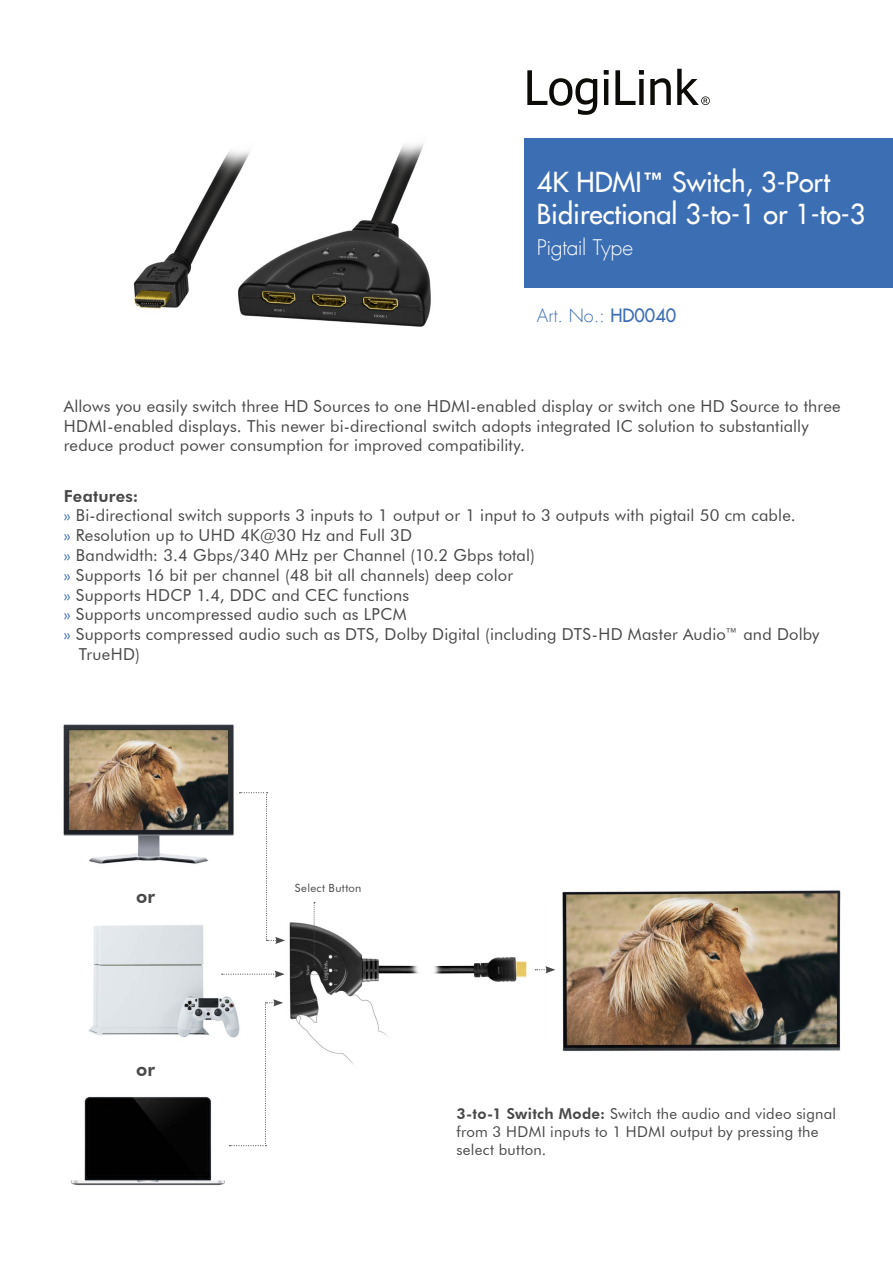
<style>
.page{position:relative;width:893px;height:1263px;background:#fff}
.page>*{position:absolute;margin:0;border:0;box-sizing:border-box;transform-origin:0 0}
.t1{font:27px/31.5px "Futura LT";color:#fff}
.t2{font:300 21px "Futura LT";letter-spacing:-.02em;color:#fff}
.t3{font:800 18.45px "Futura BT";color:#484848}
.t4{font:300 18px "Futura LT";color:#3c6eb4}
.t5{font:16.5px/19.8px "Futura BT";letter-spacing:.01em;color:#484848}
.t6{font:800 16.5px "Futura BT";letter-spacing:.015em;color:#484848}
.t7{font:15px/18px "Futura BT";letter-spacing:.015em;color:#484848}
.t8{font:11.25px "Futura BT";letter-spacing:.035em;color:#484848}
.s1{font-family:"Futura BT";font-weight:800}
.s2{font-weight:400}
.s3{color:#3c6eb4}
.s4{font-weight:800}
</style>
<div class="page">
<div style="left:524px;top:138px;width:369px;height:150px;background:#3c6eb4"></div>
<svg style="left:527px;top:69px;width:183px;height:46px"></svg>
<img style="left:133px;top:144px;width:298px;height:183px">
<img style="left:63px;top:724px;width:778px;height:462px">
<svg style="left:240px;top:792px;width:45px;height:152px"></svg>
<svg style="left:222px;top:970px;width:63px;height:8px"></svg>
<svg style="left:229px;top:999px;width:54px;height:147px"></svg>
<svg style="left:314px;top:902px;width:1px;height:63px"></svg>
<svg style="left:535px;top:966px;width:20px;height:7px"></svg>
<h1 class="t1" style="left:537px;top:166px;width:330px">4K HDMI<span class="s1">™</span> Switch, 3-Port<br>Bidirectional 3-to-1 or 1-to-3</h1>
<p class="t2" style="left:537px;top:235px;width:98px">Pigtail Type</p>
<p class="t4" style="left:537px;top:305px;width:141px">Art. No.: <span class="s2">HD0040</span></p>
<p class="t5" style="left:64px;top:396px;width:778px">Allows you easily switch three HD Sources to one HDMI-enabled display or switch one HD Source to three<br>HDMI-enabled displays. This newer bi-directional switch adopts integrated IC solution to substantially reduce product power consumption for improved compatibility.</p>
<p class="t6" style="left:64px;top:486px;width:76px">Features:</p>
<p class="t5" style="left:64px;top:505px;width:733px"><span class="s3">»</span> Bi-directional switch supports 3 inputs to 1 output or 1 input to 3 outputs with pigtail 50 cm cable.</p>
<p class="t5" style="left:64px;top:525px;width:350px"><span class="s3">»</span> Resolution up to UHD 4K@30 Hz and Full 3D</p>
<p class="t5" style="left:64px;top:545px;width:473px"><span class="s3">»</span> Bandwidth: 3.4 Gbps/340 MHz per Channel (10.2 Gbps total)</p>
<p class="t5" style="left:64px;top:565px;width:451px"><span class="s3">»</span> Supports 16 bit per channel (48 bit all channels) deep color</p>
<p class="t5" style="left:64px;top:585px;width:347px"><span class="s3">»</span> Supports HDCP 1.4, DDC and CEC functions</p>
<p class="t5" style="left:64px;top:604px;width:344px"><span class="s3">»</span> Supports uncompressed audio such as LPCM</p>
<p class="t5" style="left:64px;top:624px;width:757px"><span class="s3">»</span> Supports compressed audio such as DTS, Dolby Digital (including DTS-HD Master Audio™ and Dolby</p>
<p class="t5" style="left:79px;top:644px;width:62px">TrueHD)</p>
<p class="t3" style="left:136px;top:885px;width:20px">or</p>
<p class="t3" style="left:136px;top:1058px;width:20px">or</p>
<p class="t8" style="left:295px;top:881px;width:68px">Select Button</p>
<p class="t7" style="left:456px;top:1105px;width:381px"><span class="s4">3-to-1 Switch Mode:</span> Switch the audio and video signal from 3 HDMI inputs to 1 HDMI output by pressing the select button.</p>
</div>
